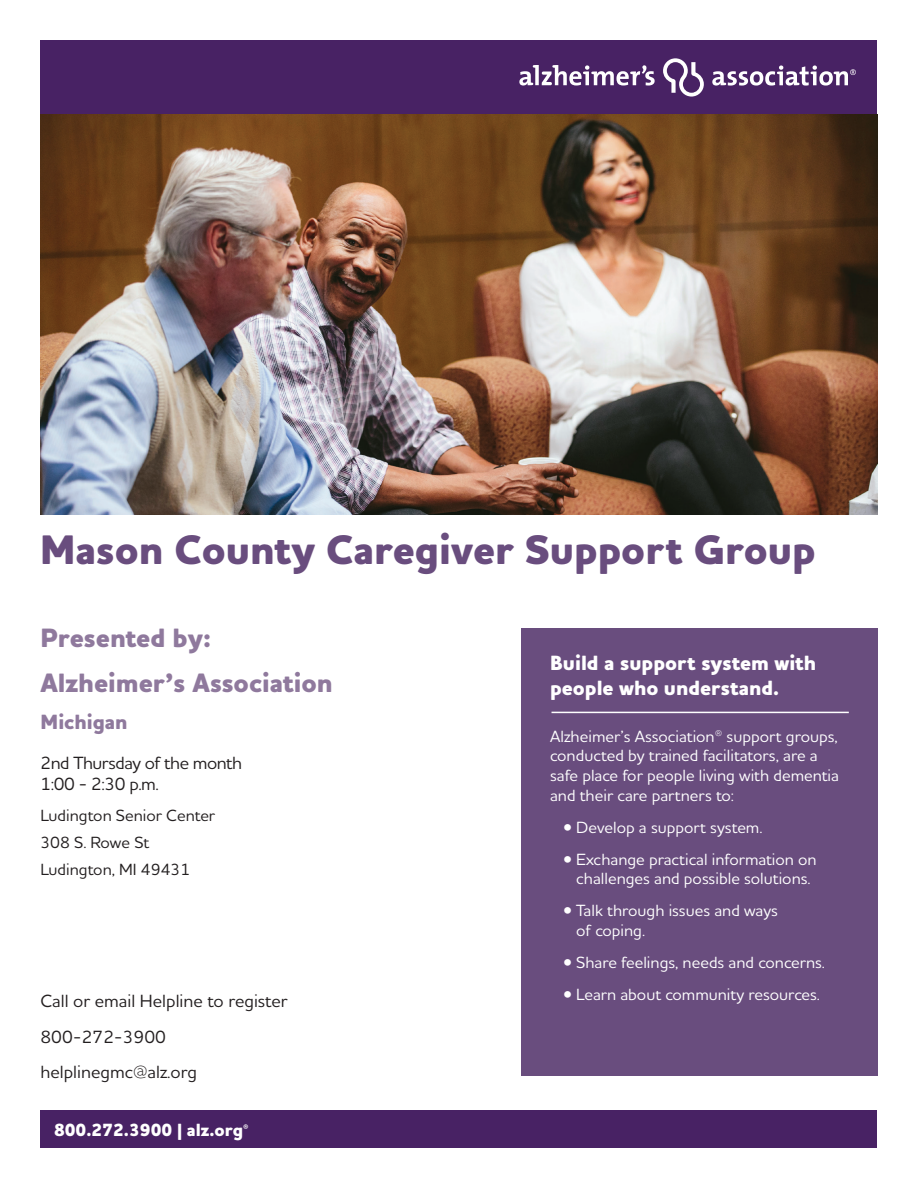
<style>
.page{position:relative;width:918px;height:1188px;background:#fff}
.page>*{position:absolute;margin:0;border:0;box-sizing:border-box;transform-origin:0 0}
.t1{font:800 42px "Houschka Alt Pro";color:#694d7e}
.t2{font:800 27px/44.5px "Houschka Alt Pro";color:#8f799d}
.t3{font:800 21px/25.2px "Houschka Alt Pro";color:#fff}
.t4{font:800 21px "Houschka Alt Pro";color:#8f799d}
.t5{font:500 18px/35.1px "Houschka Alt Pro";color:#231f20}
.t6{font:500 18px/21.6px "Houschka Alt Pro";letter-spacing:-.025em;color:#231f20}
.t7{font:800 18px "Houschka Alt Pro";color:#fff}
.t8{font:500 16.5px/19.8px "Houschka Alt Pro";color:#fff}
.t9{font:500 16.5px/27px "Houschka Alt Pro";color:#231f20}
</style>
<div class="page">
<div style="left:40px;top:40px;width:837px;height:74px;background:#482264"></div>
<div style="left:521px;top:628px;width:357px;height:448px;background:#694d7e"></div>
<hr style="left:552px;top:712px;width:297px;height:1px;background:#fff">
<div style="left:40px;top:1110px;width:838px;height:38px;background:#482264"></div>
<svg style="left:663px;top:58px;width:41px;height:39px"></svg>
<svg style="left:519px;top:65px;width:136px;height:21px"></svg>
<svg style="left:712px;top:65px;width:144px;height:21px"></svg>
<img style="left:41px;top:114px;width:836px;height:400px">
<h1 class="t1" style="left:40px;top:522px;width:777px">Mason County Caregiver Support Group</h1>
<h2 class="t2" style="left:40px;top:617px;width:294px">Presented by:<br>Alzheimer’s Association</h2>
<p class="t4" style="left:41px;top:708px;width:89px">Michigan</p>
<p class="t6" style="left:40px;top:751px;width:203px">2nd Thursday of the month<br>1:00 - 2:30 p.m.</p>
<p class="t9" style="left:40px;top:802px;width:176px">Ludington Senior Center<br>308 S. Rowe St<br>Ludington, MI 49431</p>
<p class="t5" style="left:40px;top:983px;width:249px">Call or email Helpline to register<br>800-272-3900 helplinegmc@alz.org</p>
<p class="t7" style="left:54px;top:1118px;width:196px">800.272.3900 | alz.org<sup>®</sup></p>
<p class="t3" style="left:550px;top:651px;width:268px">Build a support system with people who understand.</p>
<p class="t8" style="left:550px;top:726px;width:290px">Alzheimer’s Association® support groups, conducted by trained facilitators, are a safe place for people living with dementia and their care partners to:</p>
<p class="t8" style="left:564px;top:817px;width:200px">• Develop a support system.</p>
<p class="t8" style="left:564px;top:849px;width:255px;text-align:center">• Exchange practical information on challenges and possible solutions.</p>
<p class="t8" style="left:576px;top:900px;width:203px;text-indent:-13px">• Talk through issues and ways of coping.</p>
<p class="t8" style="left:564px;top:952px;width:263px">• Share feelings, needs and concerns.</p>
<p class="t8" style="left:564px;top:984px;width:258px">• Learn about community resources.</p>
</div>
